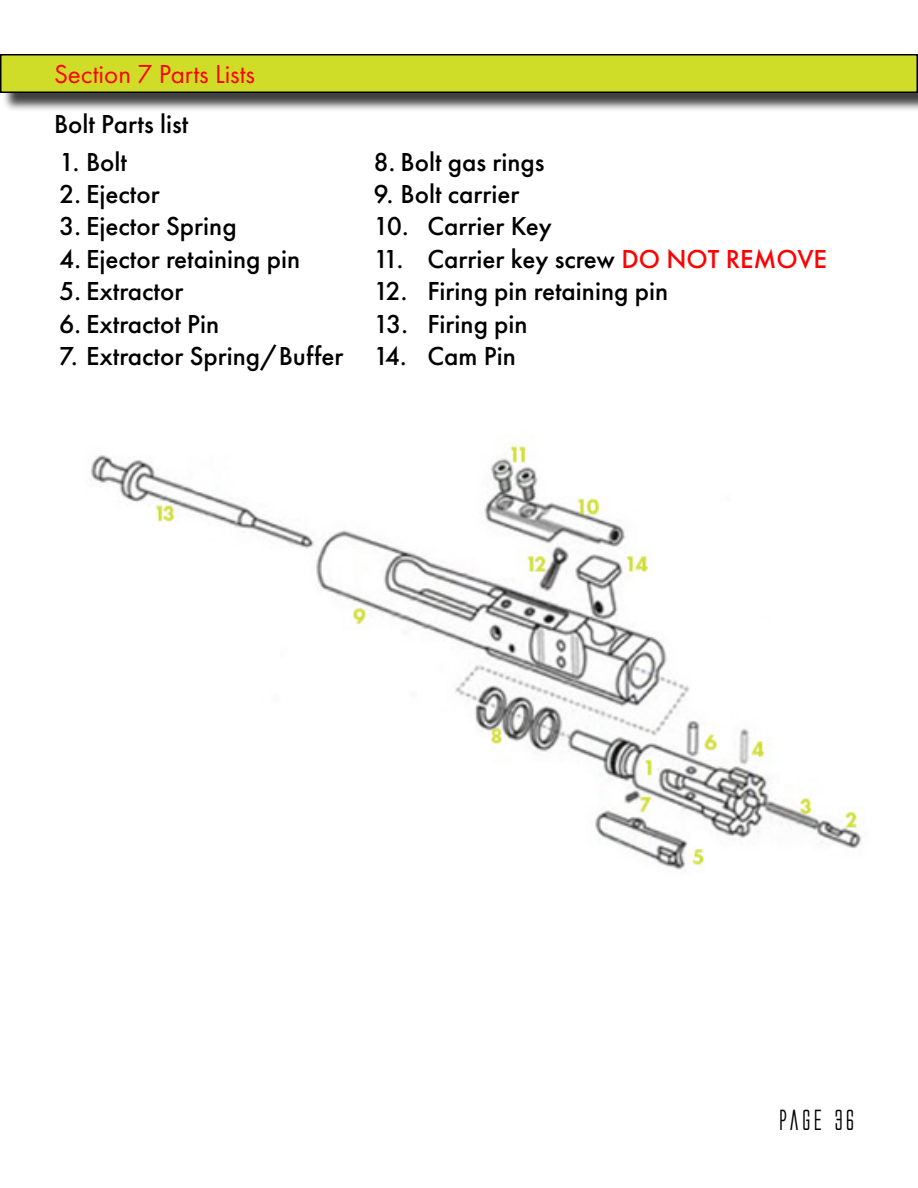
<style>
.page{position:relative;width:918px;height:1188px;background:#fff}
.page>*{position:absolute;margin:0;border:0;box-sizing:border-box;transform-origin:0 0}
.t1{font:500 27px "Futura PT";color:#000}
.t2{font:27px "Futura PT";color:#f00}
.t3{font:700 27px "Alien League";color:#000}
.s1{color:#f00}
</style>
<div class="page">
<div style="left:2px;top:56px;width:916px;height:56px;background:#000;opacity:.75"></div>
<div style="left:1px;top:55px;width:916px;height:37px;background:#d0dd28"></div>
<div style="left:0;top:54px;width:918px;height:39px;border:2px solid #000"></div>
<img style="left:91px;top:442px;width:775px;height:429px">
<p class="t2" style="left:54px;top:58px;width:203px">Section 7 Parts Lists</p>
<p class="t1" style="left:54px;top:108px;width:136px">Bolt Parts list</p>
<p class="t1" style="left:59px;top:145px;width:70px">1. Bolt</p>
<p class="t1" style="left:59px;top:178px;width:102px">2. Ejector</p>
<p class="t1" style="left:59px;top:210px;width:179px">3. Ejector Spring</p>
<p class="t1" style="left:59px;top:243px;width:243px">4. Ejector retaining pin</p>
<p class="t1" style="left:59px;top:275px;width:126px">5. Extractor</p>
<p class="t1" style="left:59px;top:307px;width:162px">6. Extractot Pin</p>
<p class="t1" style="left:59px;top:340px;width:286px">7. Extractor Spring/Buffer</p>
<p class="t1" style="left:374px;top:145px;width:173px">8. Bolt gas rings</p>
<p class="t1" style="left:374px;top:178px;width:147px">9. Bolt carrier</p>
<p class="t1" style="left:374px;top:210px;width:180px">10. Carrier Key</p>
<p class="t1" style="left:374px;top:243px;width:455px">11. Carrier key screw <span class="s1">DO NOT REMOVE</span></p>
<p class="t1" style="left:374px;top:275px;width:296px">12. Firing pin retaining pin</p>
<p class="t1" style="left:374px;top:307px;width:156px">13. Firing pin</p>
<p class="t1" style="left:374px;top:340px;width:144px">14. Cam Pin</p>
<p class="t3" style="left:779px;top:1106px;width:80px">Page 36</p>
</div>
